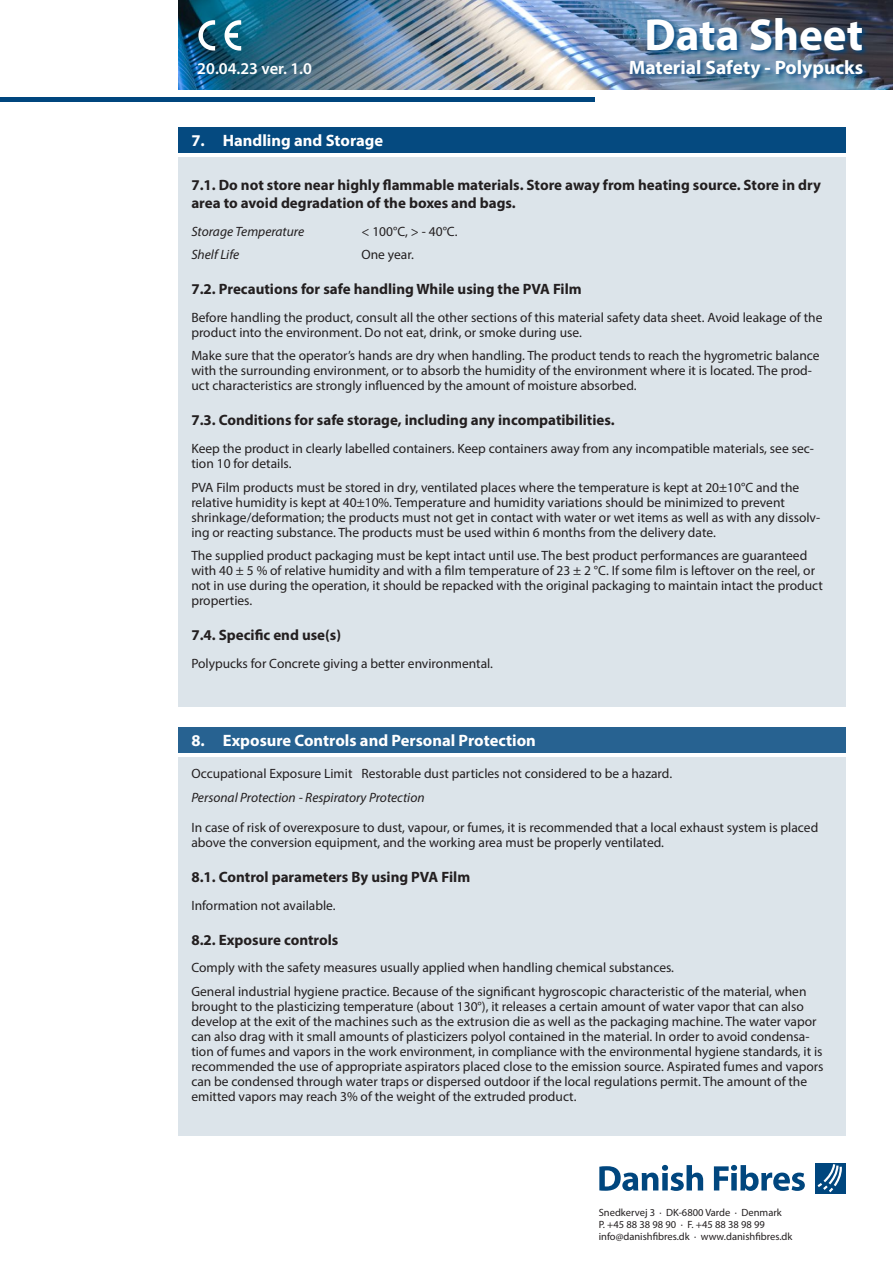
<style>
.page{position:relative;width:893px;height:1263px;background:#fff}
.page>*{position:absolute;margin:0;border:0;box-sizing:border-box;transform-origin:0 0}
.t1{font:700 45px "Myriad Pro";color:#fff}
.t2{font:700 19.5px "Myriad Pro";color:#fff}
.Mellem{font:700 16.5px "Myriad Pro";color:#fff}
.t3{font:600 16.5px "Myriad Pro";color:#fff}
.Underpunkt{font:700 15px/18px "Myriad Pro";color:#231f20}
.Brød{font:13.5px/15px "Myriad Pro";color:#231f20}
.Brød-2{font:italic 13.5px "Myriad Pro";color:#231f20}
.t4{font:10.5px/12px "Myriad Pro";color:#231f20}
</style>
<div class="page">
<hr style="left:0;top:98px;width:595px;height:4px;background:#00467e">
<img style="left:179px;top:0;width:714px;height:89px">
<svg style="left:198px;top:20px;width:17px;height:31px"></svg>
<svg style="left:225px;top:20px;width:16px;height:31px"></svg>
<img style="left:628px;top:16px;width:241px;height:68px">
<div style="left:179px;top:157px;width:667px;height:549px;background:#dce4ea"></div>
<div style="left:179px;top:128px;width:667px;height:25px;background:#00467e"></div>
<div style="left:179px;top:757px;width:667px;height:378px;background:#dce4ea"></div>
<div style="left:179px;top:728px;width:667px;height:25px;background:#276291"></div>
<svg style="left:599px;top:1165px;width:104px;height:26px"></svg>
<svg style="left:714px;top:1165px;width:91px;height:26px"></svg>
<div style="left:815px;top:1163px;width:31px;height:31px;background:#00467e"></div>
<svg style="left:818px;top:1164px;width:24px;height:28px"></svg>
<p class="t3" style="left:197px;top:58px;width:116px">20.04.23 ver. 1.0</p>
<h1 class="t1" style="left:645px;top:5px;width:220px">Data Sheet</h1>
<h2 class="t2" style="left:629px;top:54px;width:236px">Material Safety - Polypucks</h2>
<p class="Mellem" style="left:191px;top:130px;width:193px">7. Handling and Storage</p>
<p class="Underpunkt" style="left:191px;top:175px;width:631px">7.1. Do not store near highly flammable materials. Store away from heating source. Store in dry area to avoid degradation of the boxes and bags.</p>
<p class="Brød-2" style="left:191px;top:223px;width:114px">Storage Temperature</p>
<p class="Brød" style="left:361px;top:223px;width:98px">&lt; 100°C, &gt; - 40°C.</p>
<p class="Brød-2" style="left:191px;top:246px;width:49px">Shelf Life</p>
<p class="Brød" style="left:361px;top:247px;width:54px">One year.</p>
<p class="Underpunkt" style="left:191px;top:280px;width:392px">7.2. Precautions for safe handling While using the PVA Film</p>
<p class="Brød" style="left:191px;top:310px;width:633px">Before handling the product, consult all the other sections of this material safety data sheet. Avoid leakage of the product into the environment. Do not eat, drink, or smoke during use.</p>
<p class="Brød" style="left:191px;top:348px;width:630px">Make sure that the operator’s hands are dry when handling. The product tends to reach the hygrometric balance with the surrounding environment, or to absorb the humidity of the environment where it is located. The prod&shy;uct characteristics are strongly influenced by the amount of moisture absorbed.</p>
<p class="Underpunkt" style="left:191px;top:411px;width:425px">7.3. Conditions for safe storage, including any incompatibilities.</p>
<p class="Brød" style="left:191px;top:441px;width:624px">Keep the product in clearly labelled containers. Keep containers away from any incompatible materials, see sec&shy;tion 10 for details.</p>
<p class="Brød" style="left:191px;top:479px;width:630px">PVA Film products must be stored in dry, ventilated places where the temperature is kept at 20±10°C and the relative humidity is kept at 40±10%. Temperature and humidity variations should be minimized to prevent shrinkage/deformation; the products must not get in contact with water or wet items as well as with any dissolv&shy;ing or reacting substance. The products must be used within 6 months from the delivery date.</p>
<p class="Brød" style="left:191px;top:548px;width:633px">The supplied product packaging must be kept intact until use. The best product performances are guaranteed with 40 ± 5 % of relative humidity and with a film temperature of 23 ± 2 °C. If some film is leftover on the reel, or not in use during the operation, it should be repacked with the original packaging to maintain intact the product properties.</p>
<p class="Underpunkt" style="left:191px;top:626px;width:151px">7.4. Specific end use(s)</p>
<p class="Brød" style="left:191px;top:656px;width:303px">Polypucks for Concrete giving a better environmental.</p>
<p class="Mellem" style="left:191px;top:730px;width:346px">8. Exposure Controls and Personal Protection</p>
<p class="Brød" style="left:191px;top:766px;width:482px">Occupational Exposure Limit Restorable dust particles not considered to be a hazard.</p>
<p class="Brød-2" style="left:191px;top:789px;width:235px">Personal Protection - Respiratory Protection</p>
<p class="Brød" style="left:191px;top:820px;width:628px">In case of risk of overexposure to dust, vapour, or fumes, it is recommended that a local exhaust system is placed above the conversion equipment, and the working area must be properly ventilated.</p>
<p class="Underpunkt" style="left:191px;top:867px;width:280px">8.1. Control parameters By using PVA Film</p>
<p class="Brød" style="left:191px;top:897px;width:146px">Information not available.</p>
<p class="Underpunkt" style="left:191px;top:930px;width:149px">8.2. Exposure controls</p>
<p class="Brød" style="left:191px;top:960px;width:484px">Comply with the safety measures usually applied when handling chemical substances.</p>
<p class="Brød" style="left:191px;top:984px;width:634px">General industrial hygiene practice. Because of the significant hygroscopic characteristic of the material, when brought to the plasticizing temperature (about 130°), it releases a certain amount of water vapor that can also develop at the exit of the machines such as the extrusion die as well as the packaging machine. The water vapor can also drag with it small amounts of plasticizers polyol contained in the material. In order to avoid condensa&shy;tion of fumes and vapors in the work environment, in compliance with the environmental hygiene standards, it is recommended the use of appropriate aspirators placed close to the emission source. Aspirated fumes and vapors can be condensed through water traps or dispersed outdoor if the local regulations permit. The amount of the emitted vapors may reach 3% of the weight of the extruded product.</p>
<p class="t4" style="left:599px;top:1206px;width:195px">Snedkervej 3 · DK-6800 Varde · Denmark<br>P. +45 88 38 98 90 · F. +45 88 38 98 99 info@danishfibres.dk · www.danishfibres.dk</p>
</div>
